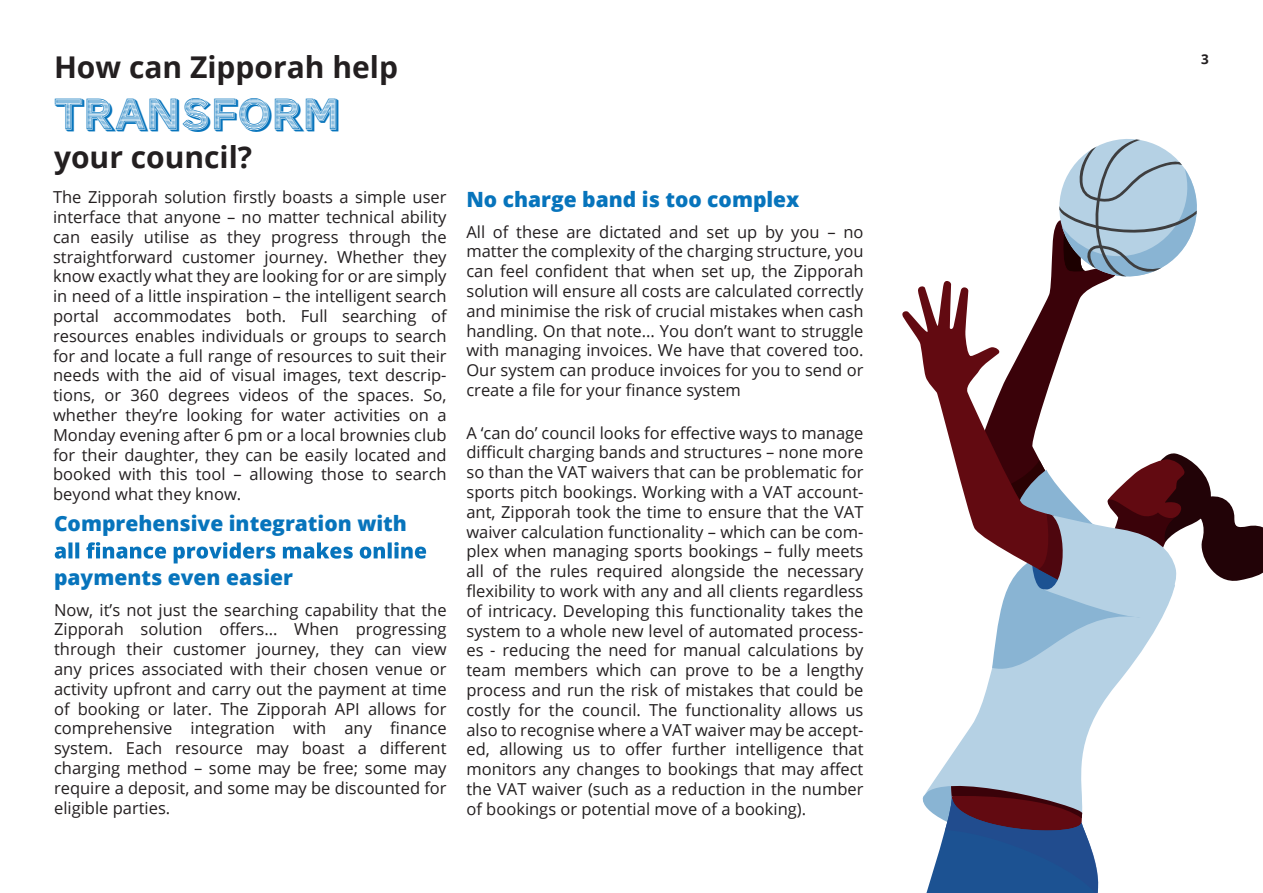
<style>
.page{position:relative;width:1263px;height:893px;background:#fff}
.page>*{position:absolute;margin:0;border:0;box-sizing:border-box;transform-origin:0 0}
.t1{font:45px "AW Conqueror Std Carved";color:#0774bc}
.t2{font:700 30px "Open Sans";color:#231f20}
.t3{font:800 21px "Open Sans";color:#0774bc}
.t4{font:16.5px/19.8px "Open Sans";color:#231f20;text-align:justify}
.t5{font:700 13.5px "Open Sans";color:#231f20}
</style>
<div class="page">
<svg style="left:55px;top:542px;width:371px;height:21px"></svg>
<svg style="left:962px;top:673px;width:164px;height:67px;fill:#b5d1e4"></svg>
<svg style="left:902px;top:281px;width:79px;height:254px"></svg>
<svg style="left:922px;top:740px;width:177px;height:153px"></svg>
<svg style="left:981px;top:139px;width:282px;height:534px"></svg>
<h2 class="t2" style="left:54px;top:46px;width:345px">How can Zipporah help</h2>
<h1 class="t1" style="left:54px;top:90px;width:288px">TRANSFORM</h1>
<h2 class="t2" style="left:54px;top:136px;width:200px">your council?</h2>
<p class="t4" style="left:53px;top:187px;width:395px">The Zipporah solution firstly boasts a simple user interface that anyone – no matter technical ability can easily utilise as they progress through the straightforward customer journey. Whether they know exactly what they are looking for or are simply in need of a little inspiration – the intelligent search portal accommodates both. Full searching of resources enables individuals or groups to search for and locate a full range of resources to suit their needs with the aid of visual images, text descrip&shy;tions, or 360 degrees videos of the spaces. So, whether they’re looking for water activities on a Monday evening after 6 pm or a local brownies club for their daughter, they can be easily located and booked with this tool – allowing those to search beyond what they know.</p>
<p class="t3" style="left:54px;top:508px;width:354px">Comprehensive integration with</p>
<p class="t3" style="left:54px;top:562px;width:240px">payments even easier</p>
<p class="t4" style="left:54px;top:599px;width:394px">Now, it’s not just the searching capability that the Zipporah solution offers... When progressing through their customer journey, they can view any prices associated with their chosen venue or activity upfront and carry out the payment at time of booking or later. The Zipporah API allows for comprehensive integration with any finance system. Each resource may boast a different charging method – some may be free; some may require a deposit, and some may be discounted for eligible parties.</p>
<p class="t3" style="left:466px;top:183px;width:334px">No charge band is too complex</p>
<p class="t4" style="left:466px;top:221px;width:399px">All of these are dictated and set up by you – no matter the complexity of the charging structure, you can feel confident that when set up, the Zipporah solution will ensure all costs are calculated correctly and minimise the risk of crucial mistakes when cash handling. On that note... You don’t want to struggle with managing invoices. We have that covered too.<br>Our system can produce invoices for you to send or create a file for your finance system</p>
<p class="t4" style="left:466px;top:422px;width:399px">A ‘can do’ council looks for effective ways to manage difficult charging bands and structures – none more so than the VAT waivers that can be problematic for sports pitch bookings. Working with a VAT account&shy;ant, Zipporah took the time to ensure that the VAT waiver calculation functionality – which can be com&shy;plex when managing sports bookings – fully meets all of the rules required alongside the necessary flexibility to work with any and all clients regardless of intricacy. Developing this functionality takes the system to a whole new level of automated process&shy;es - reducing the need for manual calculations by team members which can prove to be a lengthy process and run the risk of mistakes that could be costly for the council. The functionality allows us also to recognise where a VAT waiver may be accept&shy;ed, allowing us to offer further intelligence that monitors any changes to bookings that may affect the VAT waiver (such as a reduction in the number of bookings or potential move of a booking).</p>
<p class="t5" style="left:1201px;top:50px;width:9px">3</p>
</div>
